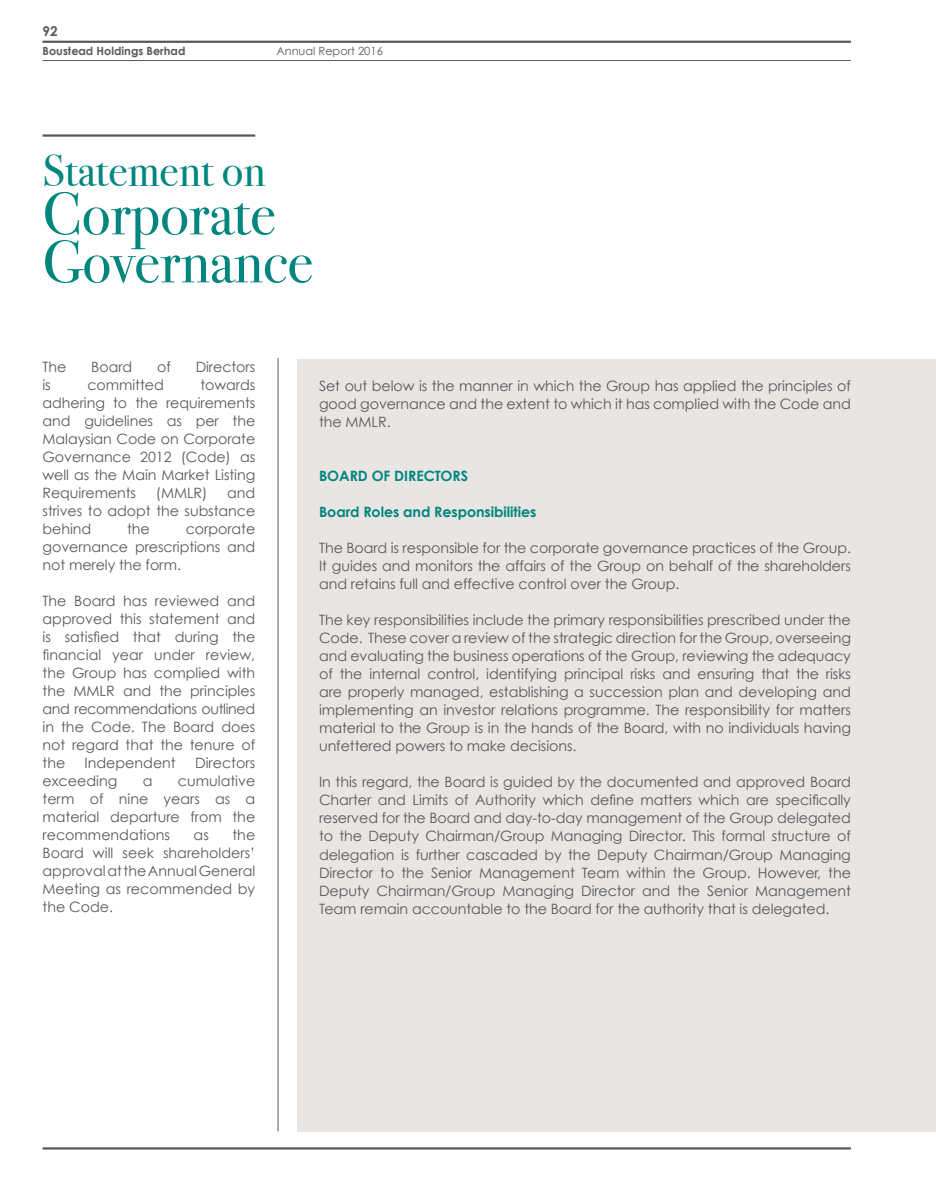
<style>
.page{position:relative;width:936px;height:1191px;background:#fff}
.page>*{position:absolute;margin:0;border:0;box-sizing:border-box;transform-origin:0 0}
.t1{font:60px/48px "Bodoni Svty Two OSITCTT";color:#00867e}
.t2{font:45px "Bodoni Svty Two OSITCTT";color:#00867e}
.t3{font:14.25px/18px "Century Gothic";letter-spacing:-.005em;color:#58595b;text-align:justify}
.t4{font:700 14.25px "Century Gothic";letter-spacing:-.005em;color:#00867e}
.t5{font:700 13.5px "Century Gothic";color:#58595b}
.t6{font:700 11.25px "Century Gothic";color:#58595b}
.t7{font:11.25px "Century Gothic";color:#58595b}
</style>
<div class="page">
<div style="left:298px;top:359px;width:637px;height:772px;background:#e8e5e3"></div>
<hr style="left:278px;top:358px;width:1px;height:773px;background:#58595b">
<hr style="left:43px;top:41px;width:807px;height:2px;background:#58595b">
<hr style="left:43px;top:134px;width:212px;height:3px;background:#58595b">
<hr style="left:43px;top:60px;width:807px;height:1px;background:#58595b">
<hr style="left:43px;top:1147px;width:807px;height:2px;background:#58595b">
<p class="t5" style="left:43px;top:23px;width:17px">92</p>
<p class="t6" style="left:43px;top:44px;width:144px">Boustead Holdings Berhad</p>
<p class="t7" style="left:276px;top:44px;width:108px">Annual Report 2016</p>
<h2 class="t2" style="left:43px;top:144px;width:224px">Statement on</h2>
<h1 class="t1" style="left:43px;top:190px;width:272px">Corporate<br>Governance</h1>
<p class="t3" style="left:43px;top:358px;width:25px">The</p>
<p class="t3" style="left:91px;top:358px;width:42px">Board</p>
<p class="t3" style="left:157px;top:358px;width:15px">of</p>
<p class="t3" style="left:196px;top:358px;width:61px">Directors</p>
<p class="t3" style="left:43px;top:376px;width:10px">is</p>
<p class="t3" style="left:87px;top:376px;width:78px">committed</p>
<p class="t3" style="left:43px;top:376px;width:214px;text-indent:158px">towards adhering to the requirements and guidelines as per the Malaysian Code on Corporate Governance 2012 (Code) as well as the Main Market Listing Requirements</p>
<p class="t3" style="left:156px;top:484px;width:53px">(MMLR)</p>
<p class="t3" style="left:43px;top:484px;width:214px;text-indent:185px">and strives to adopt the substance behind</p>
<p class="t3" style="left:127px;top:520px;width:24px">the</p>
<p class="t3" style="left:43px;top:520px;width:214px;text-indent:143px">corporate governance prescriptions and not merely the form.</p>
<p class="t3" style="left:43px;top:592px;width:214px">The Board has reviewed and approved this statement and is satisfied that during the financial year under review, the Group has complied with the MMLR and the principles and recommendations outlined in the Code. The Board does not regard that the tenure of the</p>
<p class="t3" style="left:85px;top:754px;width:93px">Independent</p>
<p class="t3" style="left:195px;top:754px;width:62px">Directors</p>
<p class="t3" style="left:43px;top:772px;width:76px">exceeding</p>
<p class="t3" style="left:143px;top:772px;width:11px">a</p>
<p class="t3" style="left:43px;top:772px;width:214px;text-indent:135px">cumulative term of nine years as a material departure from the recommendations</p>
<p class="t3" style="left:43px;top:826px;width:214px;text-indent:190px">the Board will seek shareholders’ approval at the Annual General Meeting as recommended by the Code.</p>
<p class="t3" style="left:194px;top:826px;width:17px">as</p>
<p class="t3" style="left:319px;top:377px;width:533px">Set out below is the manner in which the Group has applied the principles of good governance and the extent to which it has complied with the Code and the MMLR.</p>
<p class="t4" style="left:319px;top:467px;width:150px">BOARD OF DIRECTORS</p>
<p class="t4" style="left:319px;top:503px;width:219px">Board Roles and Responsibilities</p>
<p class="t3" style="left:319px;top:539px;width:533px">The Board is responsible for the corporate governance practices of the Group.<br>It guides and monitors the affairs of the Group on behalf of the shareholders and retains full and effective control over the Group.</p>
<p class="t3" style="left:319px;top:611px;width:533px">The key responsibilities include the primary responsibilities prescribed under the Code. These cover a review of the strategic direction for the Group, overseeing and evaluating the business operations of the Group, reviewing the adequacy of the internal control, identifying principal risks and ensuring that the risks are properly managed, establishing a succession plan and developing and implementing an investor relations programme. The responsibility for matters material to the Group is in the hands of the Board, with no individuals having unfettered powers to make decisions.</p>
<p class="t3" style="left:319px;top:773px;width:533px">In this regard, the Board is guided by the documented and approved Board Charter and Limits of Authority which define matters which are specifically reserved for the Board and day-to-day management of the Group delegated to the Deputy Chairman/Group Managing Director. This formal structure of delegation is further cascaded by the Deputy Chairman/Group Managing Director to the Senior Management Team within the Group. However, the Deputy Chairman/Group Managing Director and the Senior Management Team remain accountable to the Board for the authority that is delegated.</p>
</div>
